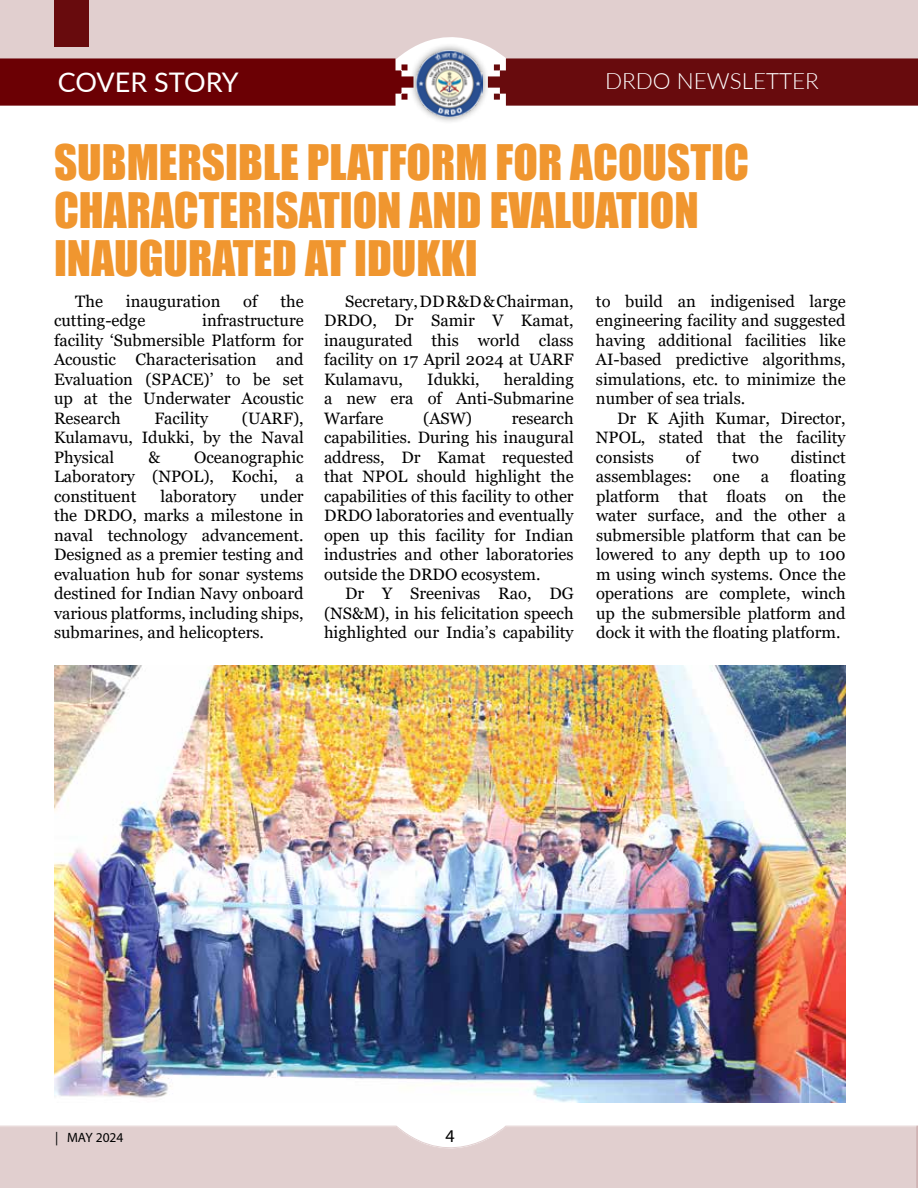
<style>
.page{position:relative;width:918px;height:1188px;background:#fff}
.page>*{position:absolute;margin:0;border:0;box-sizing:border-box;transform-origin:0 0}
.t1{font:45px/48px "Impact";color:#f0962f}
.t2{font:27px "Lato";letter-spacing:-.005em;color:#fff}
.t3{font:300 22.5px "Lato";color:#fff}
.t4{font:18px "Myriad Pro";color:#000}
.t5{font:16.5px/19.5px "Georgia";color:#000;text-align:justify}
.t6{font:13.5px "Myriad Pro";color:#000}
</style>
<div class="page">
<div style="left:0;top:59px;width:409px;height:47px;background:#6b0004"></div>
<div style="left:491px;top:59px;width:427px;height:47px;background:#680b0d"></div>
<div style="left:0;top:0;width:918px;height:59px;background:#e1cfcf"></div>
<svg style="left:0;top:1125px;width:916px;height:2px;background:#f0e7e7"></svg>
<div style="left:0;top:1127px;width:916px;height:61px;background:#e1cfcf"></div>
<svg style="left:916px;top:1125px;width:2px;height:63px"></svg>
<div style="left:409px;top:43px;width:82px;height:82px;background:#000;opacity:.5"></div>
<img style="left:417px;top:51px;width:66px;height:66px">
<div style="left:55px;top:0;width:34px;height:46px;background:#680b0d"></div>
<img style="left:54px;top:665px;width:792px;height:438px">
<h2 class="t2" style="left:58px;top:63px;width:182px">COVER STORY</h2>
<h3 class="t3" style="left:605px;top:65px;width:215px">DRDO NEWSLETTER</h3>
<h1 class="t1" style="left:54px;top:137px;width:697px">SUBMERSIBLE PLATFORM FOR ACOUSTIC<br>CHARACTERISATION AND EVALUATION<br>INAUGURATED AT IDUKKI</h1>
<p class="t5" style="left:324px;top:292px;width:251px;text-indent:21px">Secretary, DD R&amp;D &amp; Chairman, DRDO, Dr Samir V Kamat, inaugurated this world class facility on 17 April 2024 at UARF Kulamavu,</p>
<p class="t5" style="left:75px;top:292px;width:29px">The</p>
<p class="t5" style="left:126px;top:292px;width:96px">inauguration</p>
<p class="t5" style="left:243px;top:292px;width:16px">of</p>
<p class="t5" style="left:280px;top:292px;width:25px">the</p>
<p class="t5" style="left:54px;top:311px;width:93px">cutting-edge</p>
<p class="t5" style="left:596px;top:292px;width:251px">to build an indigenised large engineering facility and suggested having additional facilities like AI-based predictive algorithms, simulations, etc. to minimize the number of sea trials.</p>
<p class="t5" style="left:596px;top:409px;width:251px;text-indent:21px">Dr K Ajith Kumar, Director, NPOL, stated that the facility consists</p>
<p class="t5" style="left:54px;top:311px;width:251px;text-indent:148px">infrastructure facility ‘Submersible Platform for Acoustic Characterisation and Evaluation (SPACE)’ to be set up at the Underwater Acoustic Research</p>
<p class="t5" style="left:324px;top:370px;width:251px;text-indent:180px">heralding a new era of Anti-Submarine Warfare</p>
<p class="t5" style="left:427px;top:370px;width:54px">Idukki,</p>
<p class="t5" style="left:154px;top:409px;width:55px">Facility</p>
<p class="t5" style="left:324px;top:409px;width:251px;text-indent:188px">research capabilities. During his inaugural address, Dr Kamat requested that NPOL should highlight the capabilities of this facility to other DRDO laboratories and eventually open up this facility for Indian industries and other laboratories outside the DRDO ecosystem.</p>
<p class="t5" style="left:324px;top:584px;width:251px;text-indent:21px">Dr Y Sreenivas Rao, DG (NS&amp;M), in his felicitation speech highlighted our India’s capability</p>
<p class="t5" style="left:54px;top:409px;width:251px;text-indent:188px">(UARF), Kulamavu, Idukki, by the Naval Physical</p>
<p class="t5" style="left:423px;top:409px;width:50px">(ASW)</p>
<p class="t5" style="left:54px;top:448px;width:251px;text-indent:140px">Oceanographic Laboratory (NPOL), Kochi, a constituent</p>
<p class="t5" style="left:686px;top:448px;width:16px">of</p>
<p class="t5" style="left:732px;top:448px;width:28px">two</p>
<p class="t5" style="left:791px;top:448px;width:56px">distinct</p>
<p class="t5" style="left:596px;top:467px;width:98px">assemblages:</p>
<p class="t5" style="left:713px;top:467px;width:28px">one</p>
<p class="t5" style="left:761px;top:467px;width:10px">a</p>
<p class="t5" style="left:148px;top:448px;width:13px">&amp;</p>
<p class="t5" style="left:596px;top:467px;width:251px;text-indent:194px">floating platform that floats on the water surface, and the other a submersible platform that can be lowered to any depth up to 100 m using winch systems. Once the operations are complete, winch up the submersible platform and dock it with the floating platform.</p>
<p class="t5" style="left:54px;top:487px;width:251px;text-indent:206px">under the DRDO, marks a milestone in naval technology advancement.<br>Designed as a premier testing and evaluation hub for sonar systems destined for Indian Navy onboard various platforms, including ships, submarines, and helicopters.</p>
<p class="t5" style="left:160px;top:487px;width:77px">laboratory</p>
<p class="t6" style="left:55px;top:1129px;width:70px">| MAY 2024</p>
<p class="t4" style="left:445px;top:1125px;width:11px">4</p>
</div>
